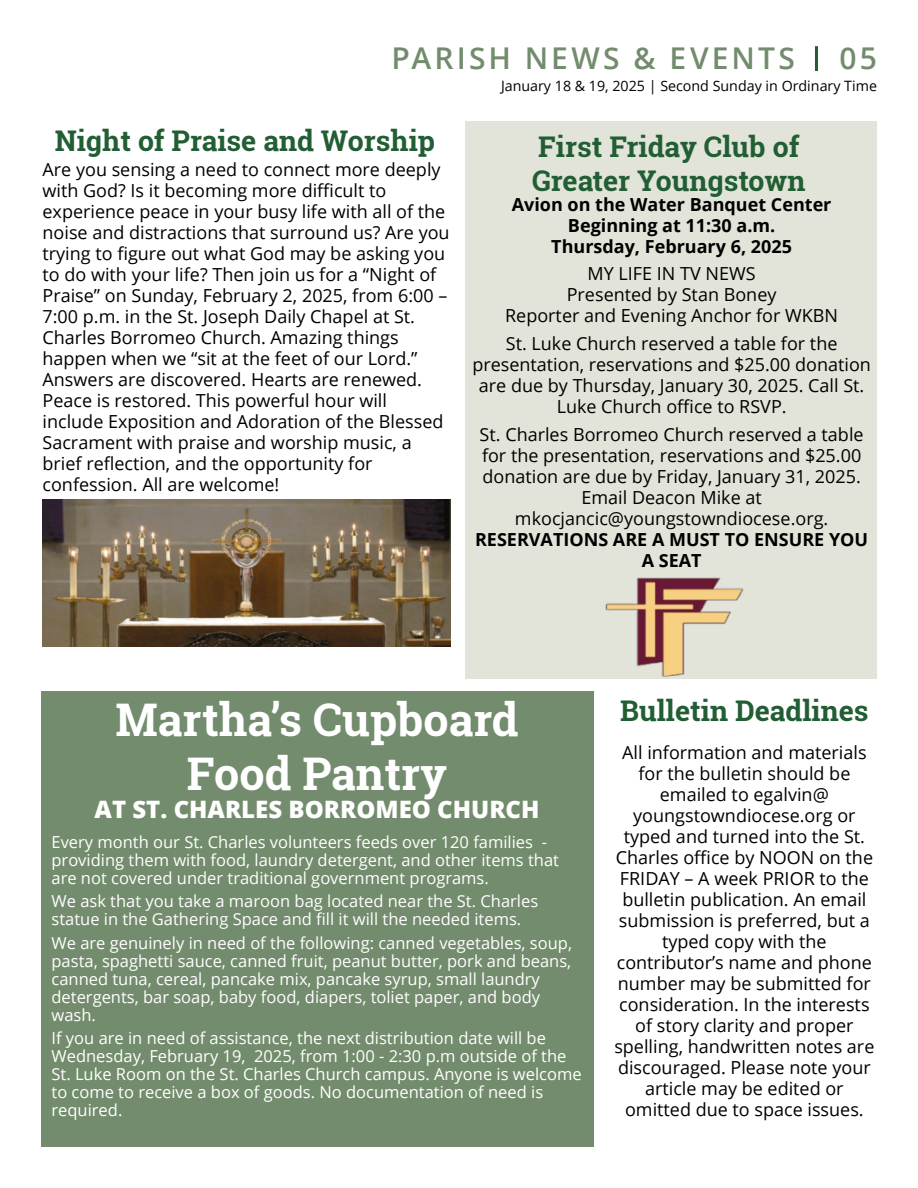
<style>
.page{position:relative;width:918px;height:1188px;background:#fff}
.page>*{position:absolute;margin:0;border:0;box-sizing:border-box;transform-origin:0 0}
.Secondary_Subhead{font:700 45px/54px "Roboto Slab";color:#fff;text-align:center}
.Page_Title{font:600 30px "Open Sans";letter-spacing:.105em;color:#738c6d}
.Secondary_Subhead-2{font:700 28.5px/34.2px "Roboto Slab";color:#225e34}
.Section_Header_1{font:700 28.5px "Roboto Slab";color:#225e34}
.Secondary_Subhead-3{font:800 24px "Open Sans";color:#fff}
.Main_Body_Paragraph{font:18px/21px "Djhpgb Open Sans";color:#000;text-align:center}
.Main_Body_Paragraph-2{font:700 18px/21px "Open Sans";color:#000;text-align:center}
.Main_Body_Paragraph-3{font:16.5px/18px "Djhpgb Open Sans";color:#fff}
.Main_Body_Paragraph-4{font:16.5px/18px "Bqfcyr Open Sans";color:#fff}
.t1{font:14.25px "Bqfcyr Open Sans";color:#000}
.s1{font-family:"Bqfcyr Open Sans"}
.s2{font-family:"Open Sans";font-weight:700}
.s3{font-family:"Djhpgb Open Sans"}
</style>
<div class="page">
<hr style="left:815px;top:46px;width:3px;height:25px;background:#225e34">
<div style="left:41px;top:691px;width:553px;height:456px;background:#738c6d"></div>
<img style="left:43px;top:499px;width:407px;height:147px">
<div style="left:466px;top:121px;width:411px;height:558px;background:#e2e4d9"></div>
<img style="left:605px;top:577px;width:139px;height:100px">
<p class="Page_Title" style="left:839px;top:38px;width:39px">05</p>
<p class="Page_Title" style="left:392px;top:38px;width:405px">PARISH NEWS &amp; EVENTS</p>
<p class="t1" style="left:501px;top:76px;width:378px">January 18 &amp; 19, 2025 | Second Sunday in Ordinary Time</p>
<p class="Secondary_Subhead-2" style="left:55px;top:123px;width:382px">Night of Praise and Worship</p>
<p class="Main_Body_Paragraph" style="left:43px;top:158px;width:409px;text-align:left">Are you sensing a need to connect more deeply <span class="s1">with God? Is it becoming more difficult to </span>experience peace in your busy life with all of the noise and distractions that surround us? Are you <span class="s1">trying to figure out what God may be asking you </span>to do with your life? Then join us for a “Night of Praise” on Sunday, February 2, 2025, from 6:00 – 7:00 p.m. in the St. Joseph Daily Chapel at St.<br>Charles Borromeo Church. Amazing things happen when we “sit at the feet of our Lord.” Answers are discovered. Hearts are renewed.<br>Peace is restored. This powerful hour will include Exposition and Adoration of the Blessed Sacrament with praise and worship music, a <span class="s1">brief reflection, and the opportunity for </span>confession. All are welcome!</p>
<p class="Secondary_Subhead-2" style="left:532px;top:129px;width:275px">First Friday Club of<br>Greater Youngstown</p>
<p class="Main_Body_Paragraph-2" style="left:512px;top:193px;width:321px">Avion on the Water Banquet Center<br>Beginning at 11:30 a.m.<br>Thursday, February 6, 2025</p>
<p class="Main_Body_Paragraph" style="left:505px;top:263px;width:334px">MY LIFE IN TV NEWS<br>Presented by Stan Boney<br>Reporter and Evening Anchor for WKBN</p>
<p class="Main_Body_Paragraph" style="left:472px;top:333px;width:400px">St. Luke Church reserved a table for the presentation, reservations and $25.00 donation are due by Thursday, January 30, 2025. Call St.<br><span class="s1">Luke Church office to RSVP.</span></p>
<p class="Main_Body_Paragraph" style="left:475px;top:423px;width:395px">St. Charles Borromeo Church reserved a table for the presentation, reservations and $25.00 donation are due by Friday, January 31, 2025.<br>Email Deacon Mike at mkocjancic@youngstowndiocese.org.<br><span class="s2">RESERVATIONS ARE A MUST TO ENSURE YOU A SEAT</span></p>
<p class="Secondary_Subhead" style="left:116px;top:692px;width:405px">Martha’s Cupboard<br>Food Pantry</p>
<p class="Secondary_Subhead-3" style="left:95px;top:791px;width:446px">AT ST. CHARLES BORROMEO CHURCH</p>
<p class="Main_Body_Paragraph-3" style="left:52px;top:832px;width:509px">Every month our St. Charles volunteers feeds over 120 families - providing them with food, laundry detergent, and other items that are not covered under traditional government programs.</p>
<p class="Main_Body_Paragraph-4" style="left:52px;top:892px;width:488px"><span class="s3">We ask that you take a maroon bag located near the St. Charles </span>statue in the Gathering Space and fill it will the needed items.</p>
<p class="Main_Body_Paragraph-3" style="left:52px;top:933px;width:522px">We are genuinely in need of the following: canned vegetables, soup, pasta, spaghetti sauce, canned fruit, peanut butter, pork and beans, canned tuna, cereal, pancake mix, pancake syrup, small laundry detergents, bar soap, baby food, diapers, toliet paper, and body wash.</p>
<p class="Main_Body_Paragraph-3" style="left:52px;top:1029px;width:532px">If you are in need of assistance, the next distribution date will be Wednesday, February 19, 2025, from 1:00 - 2:30 p.m outside of the St. Luke Room on the St. Charles Church campus. Anyone is welcome to come to receive a box of goods. No documentation of need is <span class="s1">required.</span></p>
<p class="Section_Header_1" style="left:620px;top:691px;width:250px">Bulletin Deadlines</p>
<p class="Main_Body_Paragraph" style="left:614px;top:741px;width:262px">All information and materials for the bulletin should be emailed to egalvin@ youngstowndiocese.org or typed and turned into the St.<br><span class="s1">Charles office by NOON on the<br></span>FRIDAY – A week PRIOR to the bulletin publication. An email submission is preferred, but a typed copy with the contributor’s name and phone number may be submitted for consideration. In the interests of story clarity and proper spelling, handwritten notes are discouraged. Please note your article may be edited or omitted due to space issues.</p>
</div>
